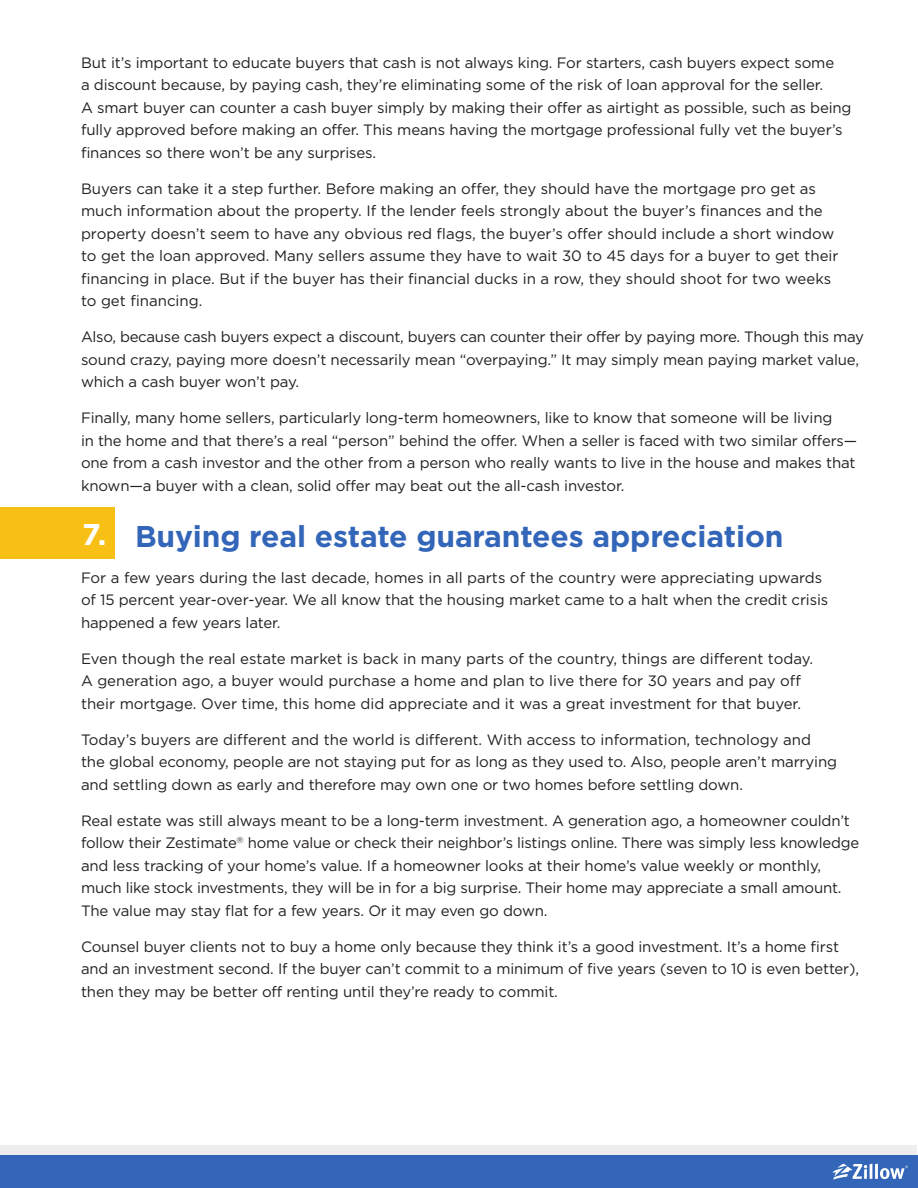
<style>
.page{position:relative;width:918px;height:1188px;background:#fff}
.page>*{position:absolute;margin:0;border:0;box-sizing:border-box;transform-origin:0 0}
.t1{font:700 30px "Gotham";letter-spacing:-.005em;color:#3366b8}
.t2{font:700 30px "Gotham";color:#fff}
.t3{font:15px/22.5px "Gotham";letter-spacing:-.01em;color:#231f20}
</style>
<div class="page">
<div style="left:1px;top:1145px;width:916px;height:11px;background:#eee"></div>
<div style="left:0;top:1156px;width:918px;height:32px;background:#3366b8"></div>
<svg style="left:832px;top:1164px;width:76px;height:16px"></svg>
<div style="left:0;top:507px;width:114px;height:52px;background:#f8c014"></div>
<p class="t3" style="left:81px;top:51px;width:772px">But it’s important to educate buyers that cash is not always king. For starters, cash buyers expect some<br>a discount because, by paying cash, they’re eliminating some of the risk of loan approval for the seller.<br>A smart buyer can counter a cash buyer simply by making their offer as airtight as possible, such as being fully approved before making an offer. This means having the mortgage professional fully vet the buyer’s finances so there won’t be any surprises.</p>
<p class="t3" style="left:81px;top:177px;width:759px">Buyers can take it a step further. Before making an offer, they should have the mortgage pro get as much information about the property. If the lender feels strongly about the buyer’s finances and the property doesn’t seem to have any obvious red flags, the buyer’s offer should include a short window to get the loan approved. Many sellers assume they have to wait 30 to 45 days for a buyer to get their financing in place. But if the buyer has their financial ducks in a row, they should shoot for two weeks to get financing.</p>
<p class="t3" style="left:81px;top:325px;width:785px">Also, because cash buyers expect a discount, buyers can counter their offer by paying more. Though this may sound crazy, paying more doesn’t necessarily mean “overpaying.” It may simply mean paying market value, which a cash buyer won’t pay.</p>
<p class="t3" style="left:81px;top:406px;width:778px">Finally, many home sellers, particularly long-term homeowners, like to know that someone will be living<br>in the home and that there’s a real “person” behind the offer. When a seller is faced with two similar offers— one from a cash investor and the other from a person who really wants to live in the house and makes that known—a buyer with a clean, solid offer may beat out the all-cash investor.</p>
<p class="t1" style="left:135px;top:519px;width:650px">Buying real estate guarantees appreciation</p>
<p class="t3" style="left:81px;top:566px;width:749px">For a few years during the last decade, homes in all parts of the country were appreciating upwards of 15 percent year-over-year. We all know that the housing market came to a halt when the credit crisis happened a few years later.</p>
<p class="t3" style="left:81px;top:647px;width:734px">Even though the real estate market is back in many parts of the country, things are different today.<br>A generation ago, a buyer would purchase a home and plan to live there for 30 years and pay off their mortgage. Over time, this home did appreciate and it was a great investment for that buyer.</p>
<p class="t3" style="left:81px;top:728px;width:758px">Today’s buyers are different and the world is different. With access to information, technology and the global economy, people are not staying put for as long as they used to. Also, people aren’t marrying and settling down as early and therefore may own one or two homes before settling down.</p>
<p class="t3" style="left:81px;top:809px;width:780px">Real estate was still always meant to be a long-term investment. A generation ago, a homeowner couldn’t follow their Zestimate<sup>®</sup> home value or check their neighbor’s listings online. There was simply less knowledge and less tracking of your home’s value. If a homeowner looks at their home’s value weekly or monthly, much like stock investments, they will be in for a big surprise. Their home may appreciate a small amount.<br>The value may stay flat for a few years. Or it may even go down.</p>
<p class="t3" style="left:81px;top:935px;width:780px">Counsel buyer clients not to buy a home only because they think it’s a good investment. It’s a home first and an investment second. If the buyer can’t commit to a minimum of five years (seven to 10 is even better), then they may be better off renting until they’re ready to commit.</p>
<p class="t2" style="left:82px;top:517px;width:26px">7.</p>
</div>
